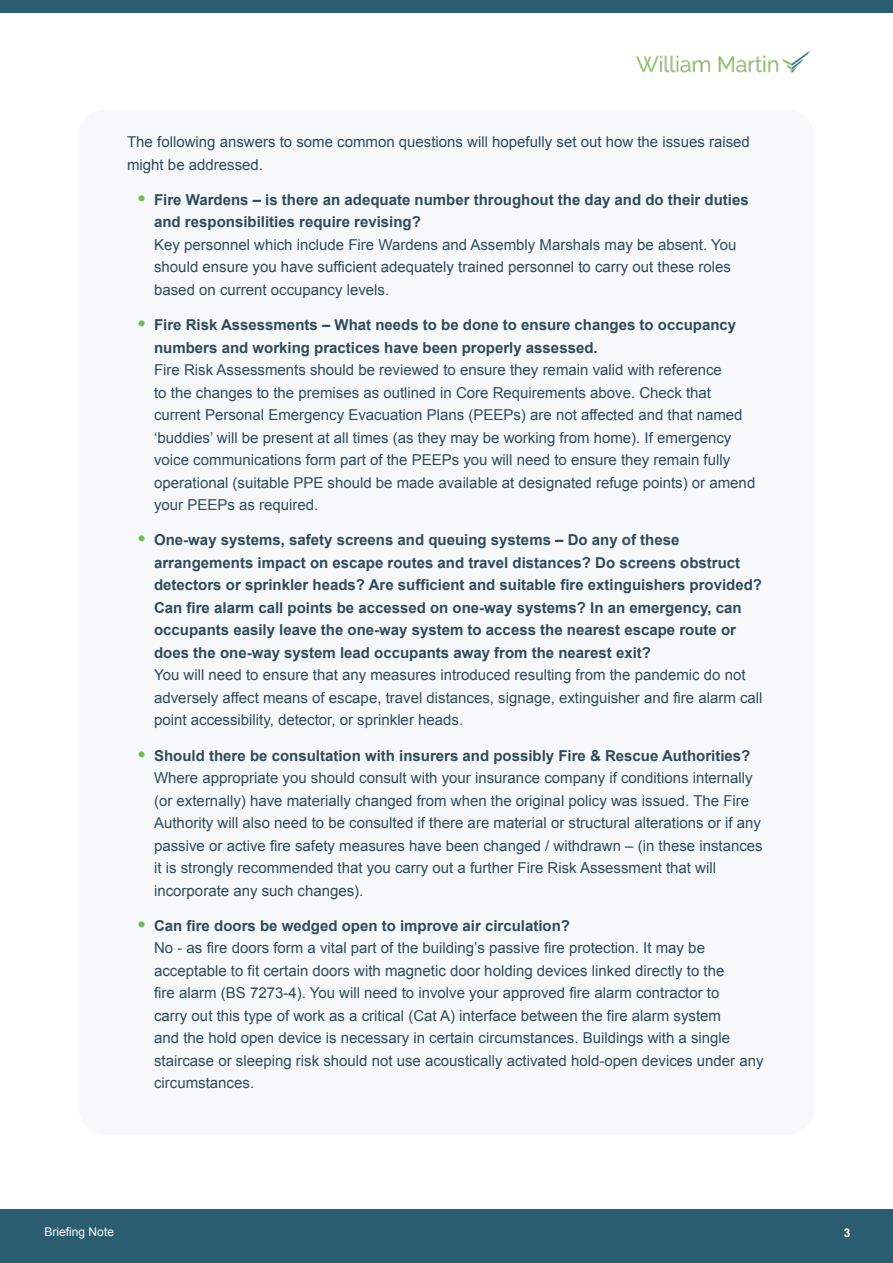
<style>
.page{position:relative;width:893px;height:1263px;background:#fff}
.page>*{position:absolute;margin:0;border:0;box-sizing:border-box;transform-origin:0 0}
.t1{font:15px/22.5px "Arial";color:#304a5a}
.t2{font:700 15px/22.5px "Arial";color:#304a5a}
.t3{font:12px "Arial";color:#fff}
.t4{font:700 12px "Arial";color:#fff}
.s1{font-weight:400;font-size:24px;color:#73bc5a}
.s2{font-size:24px;color:#73bc5a}
.s3{font-weight:700}
</style>
<div class="page">
<div style="left:0;top:0;width:893px;height:12px;background:#2a5d6f"></div>
<div style="left:0;top:1210px;width:893px;height:53px;background:#2a5d6f"></div>
<img style="left:637px;top:50px;width:173px;height:23px">
<div style="left:79px;top:109px;width:735px;height:1026px;background:#f6f8f9;border-radius:26px"></div>
<p class="t1" style="left:127px;top:131px;width:624px">The following answers to some common questions will hopefully set out how the issues raised might be addressed.</p>
<p class="t2" style="left:154px;top:189px;width:596px;text-indent:-16px"><span class="s1">•</span> Fire Wardens – is there an adequate number throughout the day and do their duties and responsibilities require revising?</p>
<p class="t1" style="left:154px;top:233px;width:584px">Key personnel which include Fire Wardens and Assembly Marshals may be absent. You should ensure you have sufficient adequately trained personnel to carry out these roles based on current occupancy levels.</p>
<p class="t2" style="left:154px;top:314px;width:584px;text-indent:-16px"><span class="s1">•</span> Fire Risk Assessments – What needs to be done to ensure changes to occupancy numbers and working practices have been properly assessed.</p>
<p class="t1" style="left:154px;top:359px;width:603px">Fire Risk Assessments should be reviewed to ensure they remain valid with reference<br>to the changes to the premises as outlined in Core Requirements above. Check that current Personal Emergency Evacuation Plans (PEEPs) are not affected and that named ‘buddies’ will be present at all times (as they may be working from home). If emergency voice communications form part of the PEEPs you will need to ensure they remain fully operational (suitable PPE should be made available at designated refuge points) or amend your PEEPs as required.</p>
<p class="t2" style="left:154px;top:529px;width:609px;text-indent:-16px"><span class="s1">•</span> One-way systems, safety screens and queuing systems – Do any of these arrangements impact on escape routes and travel distances? Do screens obstruct detectors or sprinkler heads? Are sufficient and suitable fire extinguishers provided?<br>Can fire alarm call points be accessed on one-way systems? In an emergency, can occupants easily leave the one-way system to access the nearest escape route or does the one-way system lead occupants away from the nearest exit?</p>
<p class="t1" style="left:154px;top:664px;width:610px">You will need to ensure that any measures introduced resulting from the pandemic do not adversely affect means of escape, travel distances, signage, extinguisher and fire alarm call point accessibility, detector, or sprinkler heads.</p>
<p class="t1" style="left:154px;top:744px;width:610px;text-indent:-16px"><span class="s2">•</span> <span class="s3">Should there be consultation with insurers and possibly Fire &amp; Rescue Authorities?<br></span>Where appropriate you should consult with your insurance company if conditions internally (or externally) have materially changed from when the original policy was issued. The Fire Authority will also need to be consulted if there are material or structural alterations or if any passive or active fire safety measures have been changed / withdrawn – (in these instances it is strongly recommended that you carry out a further Fire Risk Assessment that will incorporate any such changes).</p>
<p class="t1" style="left:154px;top:914px;width:611px;text-indent:-16px"><span class="s2">•</span> <span class="s3">Can fire doors be wedged open to improve air circulation?<br></span>No - as fire doors form a vital part of the building’s passive fire protection. It may be acceptable to fit certain doors with magnetic door holding devices linked directly to the<br>fire alarm (BS 7273-4). You will need to involve your approved fire alarm contractor to<br>carry out this type of work as a critical (Cat A) interface between the fire alarm system<br>and the hold open device is necessary in certain circumstances. Buildings with a single staircase or sleeping risk should not use acoustically activated hold-open devices under any circumstances.</p>
<p class="t3" style="left:45px;top:1224px;width:71px">Briefing Note</p>
<p class="t4" style="left:844px;top:1225px;width:8px">3</p>
</div>
